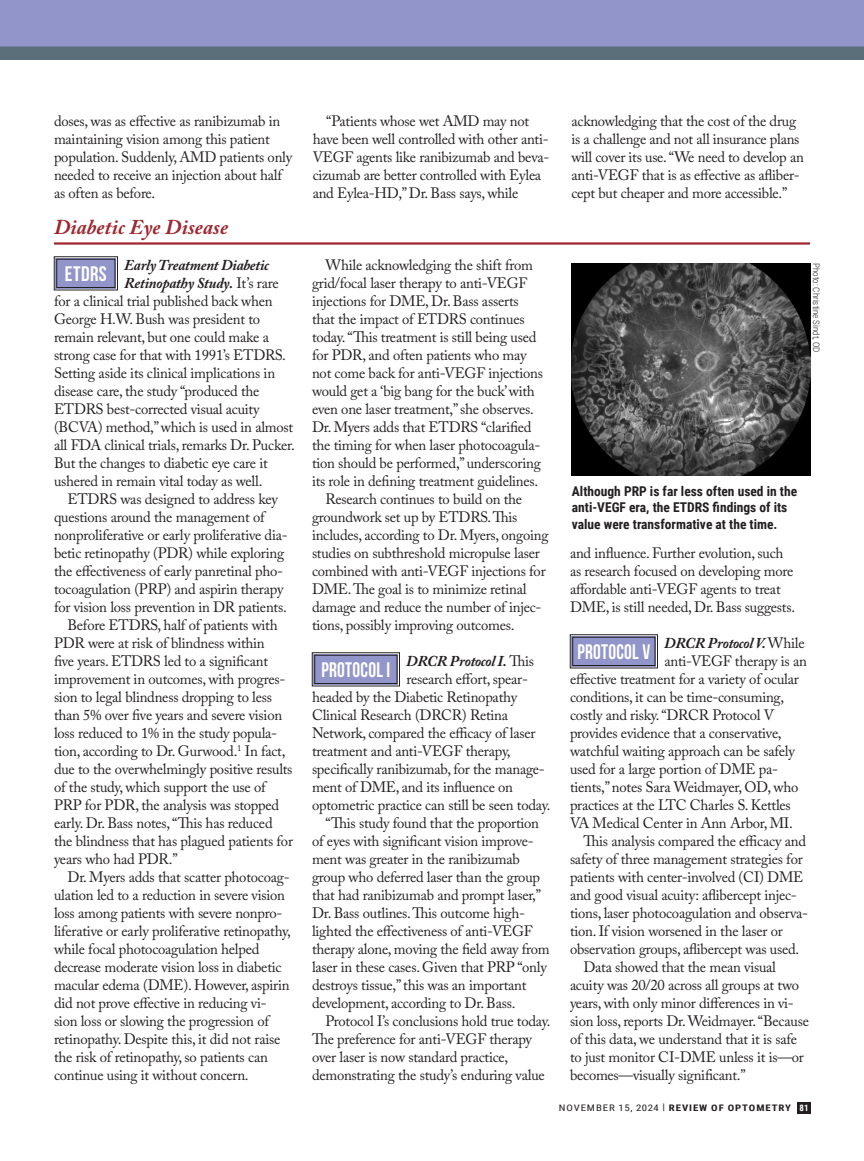
<style>
.page{position:relative;width:864px;height:1161px;background:#fff}
.page>*{position:absolute;margin:0;border:0;box-sizing:border-box;transform-origin:0 0}
.TOPIC{font:italic 700 21px "Adobe Caslon Pro";letter-spacing:.01em;color:#9f262e}
.feature_deck{font:700 21px "Bebas Neue";letter-spacing:.015em;color:#fff;scale:.93 1}
.feature_deck-2{font:700 21px "Bebas Neue";letter-spacing:.015em;color:#fff}
.body{font:15px/18px "Adobe Caslon Pro";letter-spacing:-.015em;color:#231f20}
.body-2{font:italic 700 15px "Adobe Caslon Pro";letter-spacing:-.015em;color:#231f20}
.captions{font:700 13.5px/16.5px "Roboto Condensed";color:#231f20}
.t1{font:700 9px "Roboto Condensed";letter-spacing:.085em;color:#231f20;scale:1.2 1}
.photo_credit{font:300 9px "Roboto Condensed";color:#231f20}
.s1{font-weight:400;font-style:normal}
.s2{font-weight:400}
.s3{color:#fff}
</style>
<div class="page">
<div style="left:798px;top:1102px;width:13px;height:11px;background:#231f20"></div>
<svg style="left:0;top:46px;width:864px;height:14px;background:#5c707d"></svg>
<div style="left:0;top:0;width:864px;height:46px;background:#9195ca"></div>
<hr style="left:54px;top:242px;width:756px;height:3px;background:#9f262e">
<svg style="left:54px;top:256px;width:64px;height:35px;background:#8d90bb"></svg>
<div style="left:56px;top:259px;width:59px;height:29px;border:1px solid #231f20"></div>
<svg style="left:312px;top:652px;width:88px;height:35px;background:#8e91bc"></svg>
<div style="left:314px;top:655px;width:83px;height:29px;border:1px solid #231f20"></div>
<svg style="left:570px;top:634px;width:88px;height:35px;background:#8e91bc"></svg>
<div style="left:572px;top:637px;width:83px;height:29px;border:1px solid #231f20"></div>
<img style="left:572px;top:263px;width:238px;height:212px">
<p class="body" style="left:54px;top:112px;width:240px">doses, was as effective as ranibizumab in maintaining vision among this patient population. Suddenly, AMD patients only needed to receive an injection about half as often as before.</p>
<p class="body" style="left:313px;top:112px;width:238px;text-indent:14px">“Patients whose wet AMD may not have been well controlled with other anti-VEGF agents like ranibizumab and beva&shy;cizumab are better controlled with Eylea and Eylea-HD,” Dr. Bass says, while</p>
<p class="body" style="left:572px;top:112px;width:234px">acknowledging that the cost of the drug is a challenge and not all insurance plans will cover its use. “We need to develop an anti-VEGF that is as effective as afliber&shy;cept but cheaper and more accessible.”</p>
<p class="TOPIC" style="left:54px;top:215px;width:176px">Diabetic Eye Disease</p>
<p class="feature_deck-2" style="left:65px;top:262px;width:43px">ETDRS</p>
<p class="body-2" style="left:124px;top:256px;width:146px">Early Treatment Diabetic</p>
<p class="body" style="left:312px;top:256px;width:232px;text-indent:14px">While acknowledging the shift from grid/focal laser therapy to anti-VEGF injections for DME, Dr. Bass asserts that the impact of ETDRS continues today. “This treatment is still being used for PDR, and often patients who may not come back for anti-VEGF injections would get a ‘big bang for the buck’ with even one laser treatment,” she observes.<br>Dr. Myers adds that ETDRS “clarified the timing for when laser photocoagula&shy;tion should be performed,” underscoring its role in defining treatment guidelines.</p>
<p class="body" style="left:312px;top:490px;width:238px;text-indent:14px">Research continues to build on the groundwork set up by ETDRS. This includes, according to Dr. Myers, ongoing studies on subthreshold micropulse laser combined with anti-VEGF injections for DME. The goal is to minimize retinal damage and reduce the number of injec&shy;tions, possibly improving outcomes.</p>
<p class="feature_deck" style="left:321px;top:658px;width:76px">PROTOCOL I</p>
<p class="photo_credit" style="left:823px;top:263px;width:91px;rotate:90deg">Photo: Christine Sindt, OD</p>
<p class="body-2" style="left:124px;top:274px;width:156px">Retinopathy Study. <span class="s1">It’s rare</span></p>
<p class="body" style="left:54px;top:292px;width:220px">for a clinical trial published back when</p>
<p class="body" style="left:54px;top:310px;width:208px">George H.W. Bush was president to</p>
<p class="body" style="left:54px;top:328px;width:217px">remain relevant, but one could make a</p>
<p class="body" style="left:54px;top:346px;width:234px">strong case for that with 1991’s ETDRS.</p>
<p class="body" style="left:54px;top:364px;width:223px">Setting aside its clinical implications in</p>
<p class="body" style="left:54px;top:382px;width:207px">disease care, the study “produced the</p>
<p class="body" style="left:54px;top:400px;width:207px">ETDRS best-corrected visual acuity</p>
<p class="body" style="left:54px;top:418px;width:241px">(BCVA) method,” which is used in almost</p>
<p class="body" style="left:54px;top:436px;width:242px">all FDA clinical trials, remarks Dr. Pucker.</p>
<p class="body" style="left:54px;top:454px;width:215px">But the changes to diabetic eye care it</p>
<p class="body" style="left:54px;top:472px;width:210px">ushered in remain vital today as well.</p>
<p class="body" style="left:54px;top:490px;width:235px;text-indent:14px">ETDRS was designed to address key questions around the management of nonproliferative or early proliferative dia&shy;betic retinopathy (PDR) while exploring the effectiveness of early panretinal pho&shy;tocoagulation (PRP) and aspirin therapy for vision loss prevention in DR patients.</p>
<p class="body" style="left:54px;top:616px;width:241px;text-indent:14px">Before ETDRS, half of patients with PDR were at risk of blindness within<br>five years. ETDRS led to a significant improvement in outcomes, with progres&shy;sion to legal blindness dropping to less than 5% over five years and severe vision loss reduced to 1% in the study popula&shy;tion, according to Dr. Gurwood.<sup>1</sup> In fact, due to the overwhelmingly positive results of the study, which support the use of PRP for PDR, the analysis was stopped early. Dr. Bass notes, “This has reduced the blindness that has plagued patients for years who had PDR.”</p>
<p class="body" style="left:54px;top:868px;width:238px;text-indent:14px">Dr. Myers adds that scatter photocoag&shy;ulation led to a reduction in severe vision loss among patients with severe nonpro&shy;liferative or early proliferative retinopathy, while focal photocoagulation helped decrease moderate vision loss in diabetic macular edema (DME). However, aspirin did not prove effective in reducing vi&shy;sion loss or slowing the progression of retinopathy. Despite this, it did not raise the risk of retinopathy, so patients can continue using it without concern.</p>
<p class="captions" style="left:572px;top:482px;width:227px">Although PRP is far less often used in the anti-VEGF era, the ETDRS findings of its value were transformative at the time.</p>
<p class="body" style="left:570px;top:544px;width:227px">and influence. Further evolution, such as research focused on developing more affordable anti-VEGF agents to treat DME, is still needed, Dr. Bass suggests.</p>
<p class="feature_deck" style="left:577px;top:640px;width:80px">PROTOCOL V</p>
<p class="body-2" style="left:664px;top:634px;width:142px">DRCR Protocol V. <span class="s1">While</span></p>
<p class="body" style="left:664px;top:652px;width:144px">anti-VEGF therapy is an</p>
<p class="body" style="left:570px;top:670px;width:230px">effective treatment for a variety of ocular</p>
<p class="body" style="left:570px;top:688px;width:216px">conditions, it can be time-consuming,</p>
<p class="body" style="left:570px;top:706px;width:206px">costly and risky. “DRCR Protocol V</p>
<p class="body" style="left:570px;top:724px;width:213px">provides evidence that a conservative,</p>
<p class="body" style="left:570px;top:742px;width:226px">watchful waiting approach can be safely</p>
<p class="body" style="left:570px;top:760px;width:210px">used for a large portion of DME pa-</p>
<p class="body" style="left:570px;top:778px;width:230px">tients,” notes Sara Weidmayer, OD, who</p>
<p class="body" style="left:570px;top:796px;width:222px">practices at the LTC Charles S. Kettles</p>
<p class="body" style="left:570px;top:814px;width:224px">VA Medical Center in Ann Arbor, MI.</p>
<p class="body" style="left:570px;top:832px;width:240px;text-indent:14px">This analysis compared the efficacy and safety of three management strategies for patients with center-involved (CI) DME and good visual acuity: aflibercept injec&shy;tions, laser photocoagulation and observa&shy;tion. If vision worsened in the laser or observation groups, aflibercept was used.</p>
<p class="body" style="left:570px;top:958px;width:241px;text-indent:14px">Data showed that the mean visual acuity was 20/20 across all groups at two years, with only minor differences in vi&shy;sion loss, reports Dr. Weidmayer. “Because of this data, we understand that it is safe to just monitor CI-DME unless it is—or becomes—visually significant.”</p>
<p class="body-2" style="left:406px;top:652px;width:129px">DRCR Protocol I. <span class="s1">This</span></p>
<p class="body" style="left:406px;top:670px;width:123px">research effort, spear-</p>
<p class="body" style="left:312px;top:688px;width:207px">headed by the Diabetic Retinopathy</p>
<p class="body" style="left:312px;top:706px;width:198px">Clinical Research (DRCR) Retina</p>
<p class="body" style="left:312px;top:724px;width:225px">Network, compared the efficacy of laser</p>
<p class="body" style="left:312px;top:742px;width:200px">treatment and anti-VEGF therapy,</p>
<p class="body" style="left:312px;top:760px;width:234px">specifically ranibizumab, for the manage-</p>
<p class="body" style="left:312px;top:778px;width:203px">ment of DME, and its influence on</p>
<p class="body" style="left:312px;top:796px;width:240px">optometric practice can still be seen today.</p>
<p class="body" style="left:312px;top:814px;width:239px;text-indent:14px">“This study found that the proportion of eyes with significant vision improve&shy;ment was greater in the ranibizumab group who deferred laser than the group that had ranibizumab and prompt laser,” Dr. Bass outlines. This outcome high&shy;lighted the effectiveness of anti-VEGF therapy alone, moving the field away from laser in these cases. Given that PRP “only destroys tissue,” this was an important development, according to Dr. Bass.</p>
<p class="body" style="left:312px;top:1012px;width:240px;text-indent:14px">Protocol I’s conclusions hold true today.<br>The preference for anti-VEGF therapy over laser is now standard practice, demonstrating the study’s enduring value</p>
<p class="t1" style="left:559px;top:1102px;width:210px"><span class="s2">NOVEMBER 15, 2024 |</span> REVIEW OF OPTOMETRY <span class="s3">81</span></p>
</div>
